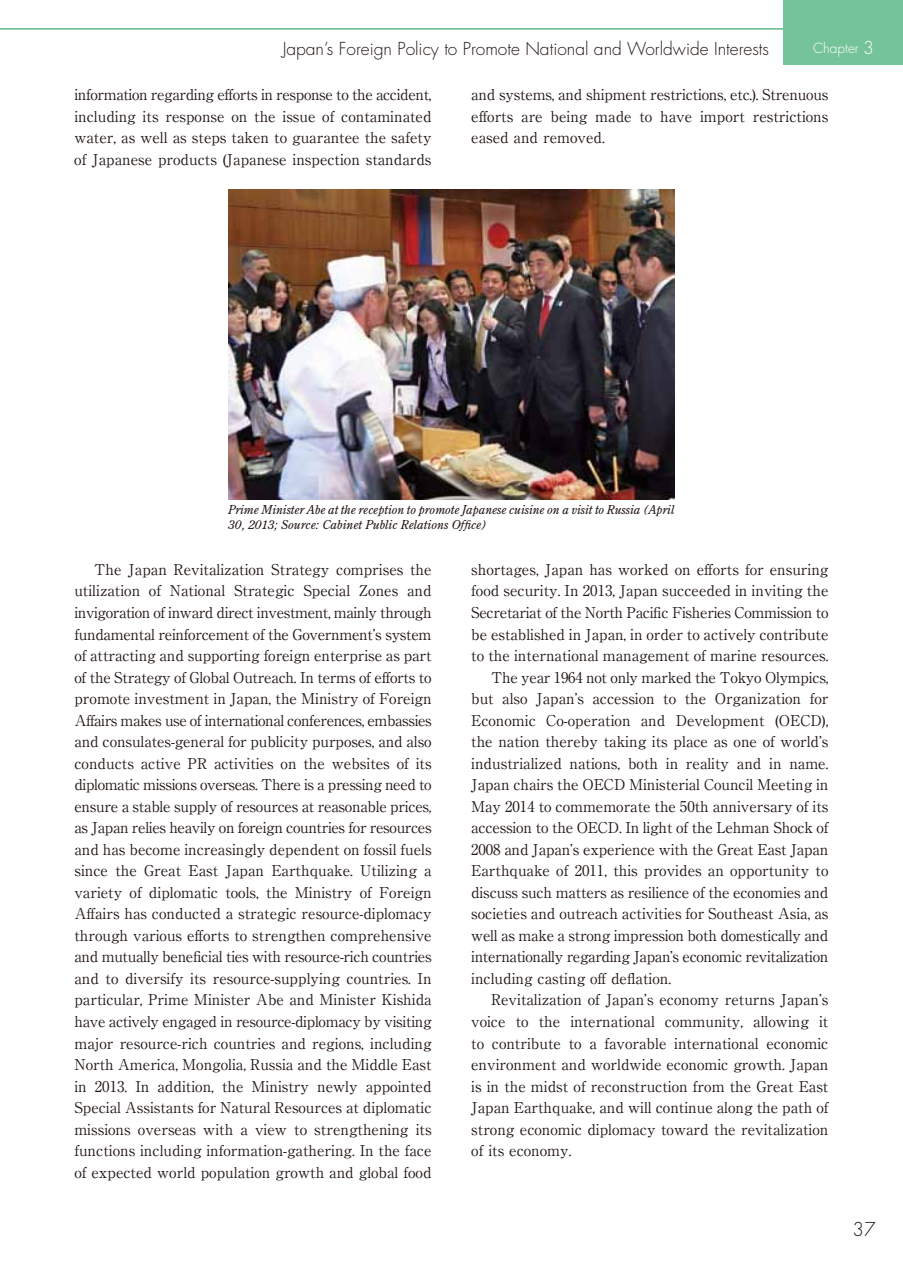
<style>
.page{position:relative;width:903px;height:1275px;background:#fff}
.page>*{position:absolute;margin:0;border:0;box-sizing:border-box;transform-origin:0 0}
.t1{font:300 18.55px "Futura Std";color:#221815}
.t2{font:300 17.32px "Futura Std";color:#221815}
.t3{font:14.88px/21.5px "Ryumin Pr 6 N";color:#221815;text-align:justify}
.t4{font:14.88px "Ryumin Pr 6 N";letter-spacing:-.02em;color:#221815}
.t5{font:14.88px "Ryumin Pr 6 N";letter-spacing:-.025em;color:#221815}
.t6{font:300 13.65px "Futura Std";color:#fff}
.t7{font:italic 12.25px/14.9px "Century Old Style Std";color:#221815}
.s1{font-size:17.32px}
</style>
<div class="page">
<div style="left:784px;top:0;width:119px;height:64px;background:#75c399"></div>
<hr style="left:0;top:28px;width:903px;height:2px;background:#75c399">
<img style="left:228px;top:189px;width:447px;height:311px">
<p class="t2" style="left:283px;top:38px;width:488px">Japan’s Foreign Policy to Promote National and Worldwide Interests</p>
<p class="t6" style="left:813px;top:40px;width:62px">Chapter <span class="s1">3</span></p>
<p class="t3" style="left:74px;top:83px;width:359px">information regarding efforts in response to the accident, including its response on the issue of contaminated water, as well as steps taken to guarantee the safety of Japanese products (Japanese inspection standards</p>
<p class="t3" style="left:471px;top:83px;width:359px">and systems, and shipment restrictions, etc.). Strenuous efforts are being made to have import restrictions eased and removed.</p>
<p class="t7" style="left:228px;top:502px;width:448px">Prime Minister Abe at the reception to promote Japanese cuisine on a visit to Russia (April<br>30, 2013; Source: Cabinet Public Relations Office)</p>
<p class="t3" style="left:74px;top:558px;width:359px;text-indent:20px">The Japan Revitalization Strategy comprises the utilization of National Strategic Special Zones and invigoration of inward direct investment, mainly through fundamental reinforcement of the Government’s system of attracting and supporting foreign enterprise as part of the Strategy of Global Outreach. In terms of efforts to promote investment in Japan, the Ministry of Foreign Affairs makes use of international conferences, embassies and consulates-general for publicity purposes, and also conducts active PR activities on the websites of its diplomatic missions overseas. There is a pressing need to ensure a stable supply of resources at reasonable prices, as Japan relies heavily on foreign countries for resources and has become increasingly dependent on fossil fuels since the Great East Japan Earthquake. Utilizing a variety of diplomatic tools, the Ministry of Foreign Affairs has conducted a strategic resource-diplomacy through various efforts to strengthen comprehensive and mutually beneficial ties with resource-rich countries and to diversify its resource-supplying countries. In particular, Prime Minister Abe and Minister Kishida have actively engaged in resource-diplomacy by visiting major resource-rich countries and regions, including North America, Mongolia, Russia and the Middle East in 2013. In addition, the Ministry newly appointed Special Assistants for Natural Resources at diplomatic missions overseas with a view to strengthening its functions including information-gathering. In the face of expected world population growth and global food</p>
<p class="t3" style="left:471px;top:558px;width:359px">shortages, Japan has worked on efforts for ensuring</p>
<p class="t3" style="left:471px;top:579px;width:359px">food security. In 2013, Japan succeeded in inviting the</p>
<p class="t4" style="left:471px;top:601px;width:359px">Secretariat of the North Pacific Fisheries Commission to</p>
<p class="t3" style="left:471px;top:622px;width:359px">be established in Japan, in order to actively contribute</p>
<p class="t3" style="left:471px;top:644px;width:359px">to the international management of marine resources.</p>
<p class="t4" style="left:491px;top:665px;width:339px">The year 1964 not only marked the Tokyo Olympics,</p>
<p class="t3" style="left:471px;top:687px;width:359px">but also Japan’s accession to the Organization for</p>
<p class="t3" style="left:471px;top:708px;width:359px">Economic Co-operation and Development (OECD),</p>
<p class="t3" style="left:471px;top:730px;width:359px">the nation thereby taking its place as one of world’s</p>
<p class="t3" style="left:471px;top:751px;width:359px">industrialized nations, both in reality and in name.</p>
<p class="t3" style="left:471px;top:773px;width:359px">Japan chairs the OECD Ministerial Council Meeting in</p>
<p class="t3" style="left:471px;top:795px;width:359px">May 2014 to commemorate the 50th anniversary of its</p>
<p class="t3" style="left:471px;top:816px;width:359px">accession to the OECD. In light of the Lehman Shock of</p>
<p class="t3" style="left:471px;top:838px;width:359px">2008 and Japan’s experience with the Great East Japan</p>
<p class="t3" style="left:471px;top:859px;width:359px">Earthquake of 2011, this provides an opportunity to</p>
<p class="t3" style="left:471px;top:881px;width:359px">discuss such matters as resilience of the economies and</p>
<p class="t3" style="left:471px;top:902px;width:359px">societies and outreach activities for Southeast Asia, as</p>
<p class="t3" style="left:471px;top:924px;width:359px">well as make a strong impression both domestically and</p>
<p class="t5" style="left:471px;top:945px;width:359px">internationally regarding Japan’s economic revitalization</p>
<p class="t3" style="left:471px;top:967px;width:201px">including casting off deflation.</p>
<p class="t3" style="left:491px;top:988px;width:339px">Revitalization of Japan’s economy returns Japan’s</p>
<p class="t3" style="left:471px;top:1010px;width:359px">voice to the international community, allowing it</p>
<p class="t3" style="left:471px;top:1031px;width:359px">to contribute to a favorable international economic</p>
<p class="t3" style="left:471px;top:1053px;width:359px">environment and worldwide economic growth. Japan</p>
<p class="t3" style="left:471px;top:1074px;width:359px">is in the midst of reconstruction from the Great East</p>
<p class="t3" style="left:471px;top:1096px;width:359px">Japan Earthquake, and will continue along the path of</p>
<p class="t3" style="left:471px;top:1117px;width:359px">strong economic diplomacy toward the revitalization</p>
<p class="t3" style="left:471px;top:1139px;width:102px">of its economy.</p>
<p class="t1" style="left:852px;top:1218px;width:25px">37</p>
</div>
